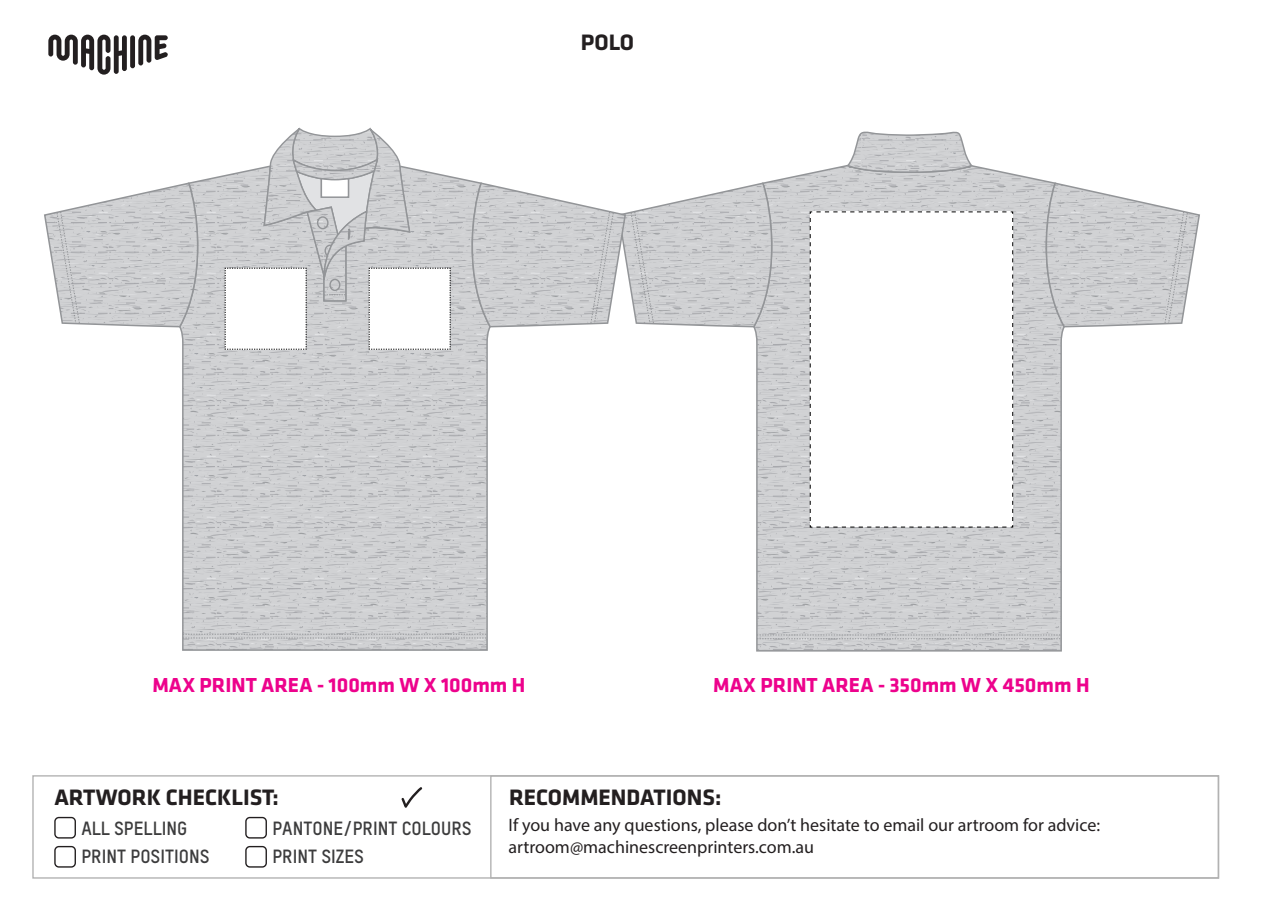
<style>
.page{position:relative;width:1263px;height:912px;background:#fff}
.page>*{position:absolute;margin:0;border:0;box-sizing:border-box;transform-origin:0 0}
.t1{font:700 23.1px "Klavika";color:#231f20}
.t2{font:700 21px "Klavika";color:#ed028c}
.t3{font:700 18.75px/28.3px "TSTARPRO";color:#3c3c3d}
.t4{font:18px/21.6px "Myriad Pro";color:#231f20}
</style>
<div class="page">
<div style="left:130px;top:35px;width:5px;height:33px;background:#231f20;border-radius:2px"></div>
<svg style="left:48px;top:35px;width:79px;height:40px"></svg>
<svg style="left:138px;top:35px;width:30px;height:30px"></svg>
<div style="left:54px;top:816px;width:22px;height:22px;border:1px solid #231f20;border-radius:4px"></div>
<div style="left:54px;top:845px;width:22px;height:22px;border:1px solid #231f20;border-radius:4px"></div>
<div style="left:245px;top:816px;width:22px;height:22px;border:1px solid #231f20;border-radius:4px"></div>
<div style="left:245px;top:845px;width:22px;height:22px;border:1px solid #231f20;border-radius:4px"></div>
<div style="left:32px;top:775px;width:1187px;height:103px;border:1px solid #b2b2b2"></div>
<svg style="left:401px;top:787px;width:22px;height:21px"></svg>
<svg style="left:755px;top:165px;width:308px;height:487px;background:#cccdcf"></svg>
<svg style="left:757px;top:634px;width:304px;height:5px;background:#c3c4c6"></svg>
<svg style="left:846px;top:131px;width:127px;height:43px;background:#cecfd1"></svg>
<svg style="left:1038px;top:181px;width:162px;height:151px"></svg>
<svg style="left:181px;top:127px;width:308px;height:524px;background:#cdced1"></svg>
<svg style="left:183px;top:633px;width:304px;height:5px;background:#c4c5c7"></svg>
<svg style="left:44px;top:181px;width:162px;height:151px"></svg>
<svg style="left:464px;top:181px;width:316px;height:151px"></svg>
<svg style="left:225px;top:129px;width:226px;height:221px"></svg>
<svg style="left:809px;top:211px;width:204px;height:317px"></svg>
<p class="t1" style="left:581px;top:26px;width:55px">POLO</p>
<p class="t2" style="left:152px;top:669px;width:375px">MAX PRINT AREA - 100mm W X 100mm H</p>
<p class="t2" style="left:713px;top:669px;width:378px">MAX PRINT AREA - 350mm W X 450mm H</p>
<p class="t1" style="left:54px;top:781px;width:226px">ARTWORK CHECKLIST:</p>
<p class="t1" style="left:509px;top:781px;width:214px">RECOMMENDATIONS:</p>
<p class="t3" style="left:81px;top:813px;width:130px">ALL SPELLING<br>PRINT POSITIONS</p>
<p class="t3" style="left:272px;top:813px;width:201px">PANTONE/PRINT COLOURS<br>PRINT SIZES</p>
<p class="t4" style="left:508px;top:813px;width:593px">If you have any questions, please don’t hesitate to email our artroom for advice: artroom@machinescreenprinters.com.au</p>
</div>
